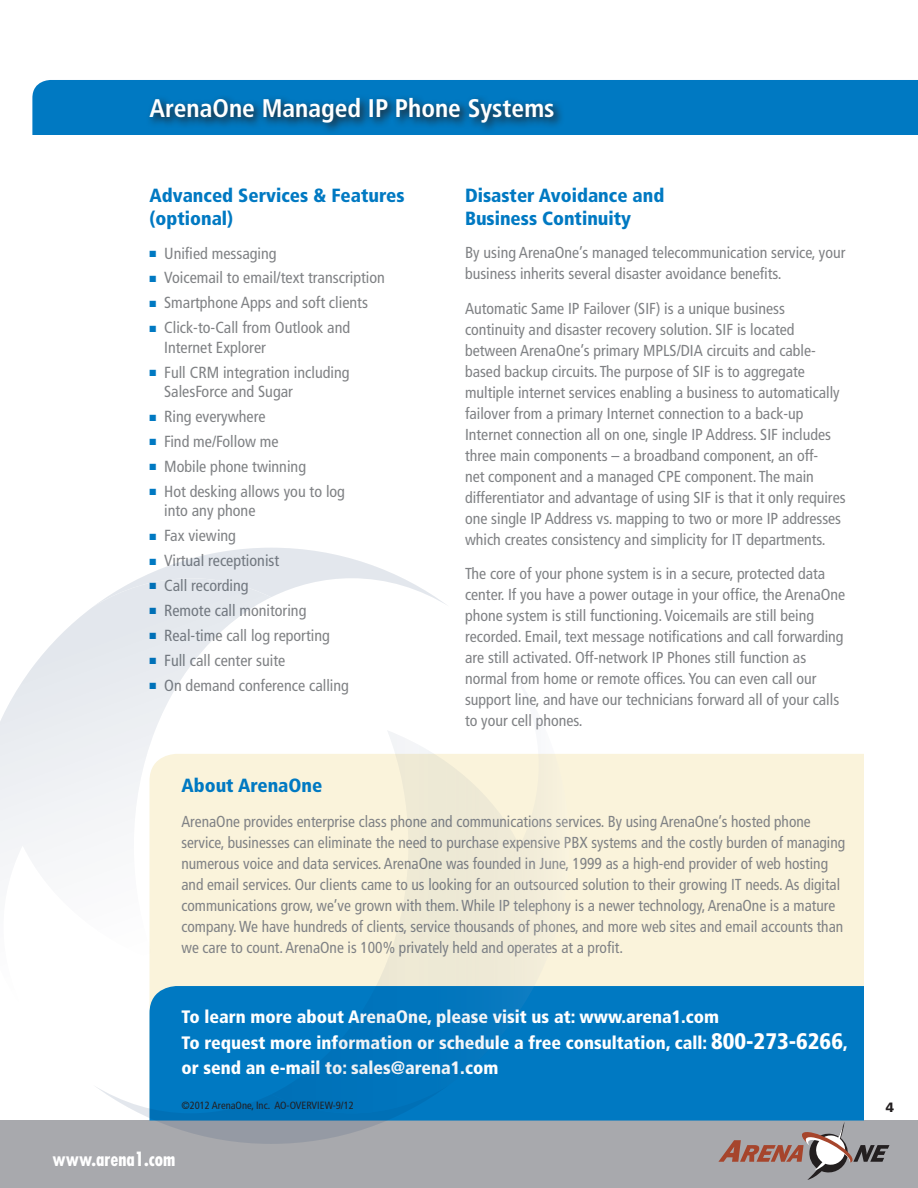
<style>
.page{position:relative;width:918px;height:1188px;background:#fff}
.page>*{position:absolute;margin:0;border:0;box-sizing:border-box;transform-origin:0 0}
.t1{font:700 condensed 25.5px "Frutiger";color:#fff}
.t2{font:900 condensed 19.05px/23px "Frutiger";color:#0079c2}
.t3{font:700 condensed 19.05px "Futura";color:#fff}
.t4{font:900 condensed 18px/25.5px "Frutiger";color:#fff}
.t5{font:condensed 16.05px/19.5px "Frutiger";color:#808285}
.t6{font:condensed 15.9px/21px "Frutiger";color:#808285}
.t7{font:900 13.5px "Frutiger";color:#231f20}
.t8{font:condensed 10.5px "Frutiger";color:#231f20}
.s1{color:#0079c2}
.s2{font-size:22.5px}
</style>
<div class="page">
<div style="left:0;top:1120px;width:918px;height:68px;background:#a8a9ad"></div>
<svg style="left:718px;top:1122px;width:171px;height:58px"></svg>
<div style="left:569px;top:754px;width:295px;height:232px;background:#faf3db"></div>
<div style="left:32px;top:80px;width:886px;height:55px;background:#0079c2"></div>
<div style="left:150px;top:986px;width:714px;height:135px;background:#0079c2"></div>
<svg style="left:146px;top:94px;width:419px;height:40px;background:#0569a5"></svg>
<svg style="left:96px;top:1085px;width:354px;height:59px"></svg>
<svg style="left:141px;top:548px;width:304px;height:56px"></svg>
<svg style="left:271px;top:731px;width:298px;height:382px;background:#a4c7d2"></svg>
<svg style="left:0;top:578px;width:271px;height:446px"></svg>
<p class="t1" style="left:150px;top:93px;width:407px">ArenaOne Managed IP Phone Systems</p>
<p class="t2" style="left:150px;top:184px;width:257px">Advanced Services &amp; Features (optional)</p>
<p class="t5" style="left:150px;top:243px;width:129px"><span class="s1">■</span> Unified messaging</p>
<p class="t5" style="left:150px;top:268px;width:237px"><span class="s1">■</span> Voicemail to email/text transcription</p>
<p class="t5" style="left:150px;top:293px;width:220px"><span class="s1">■</span> Smartphone Apps and soft clients</p>
<p class="t5" style="left:164px;top:318px;width:187px;text-indent:-15px"><span class="s1">■</span> Click-to-Call from Outlook and<br>Internet Explorer</p>
<p class="t5" style="left:164px;top:362px;width:187px;text-indent:-15px"><span class="s1">■</span> Full CRM integration including<br>SalesForce and Sugar</p>
<p class="t5" style="left:150px;top:407px;width:118px"><span class="s1">■</span> Ring everywhere</p>
<p class="t5" style="left:150px;top:432px;width:131px"><span class="s1">■</span> Find me/Follow me</p>
<p class="t5" style="left:150px;top:457px;width:158px"><span class="s1">■</span> Mobile phone twinning</p>
<p class="t5" style="left:164px;top:482px;width:182px;text-indent:-15px"><span class="s1">■</span> Hot desking allows you to log into any phone</p>
<p class="t5" style="left:150px;top:526px;width:88px"><span class="s1">■</span> Fax viewing</p>
<p class="t5" style="left:150px;top:551px;width:131px"><span class="s1">■</span> Virtual receptionist</p>
<p class="t5" style="left:150px;top:576px;width:101px"><span class="s1">■</span> Call recording</p>
<p class="t5" style="left:150px;top:601px;width:158px"><span class="s1">■</span> Remote call monitoring</p>
<p class="t5" style="left:150px;top:626px;width:182px"><span class="s1">■</span> Real-time call log reporting</p>
<p class="t5" style="left:150px;top:650px;width:137px"><span class="s1">■</span> Full call center suite</p>
<p class="t5" style="left:150px;top:675px;width:201px"><span class="s1">■</span> On demand conference calling</p>
<p class="t2" style="left:465px;top:184px;width:201px">Disaster Avoidance and<br>Business Continuity</p>
<p class="t6" style="left:465px;top:242px;width:382px">By using ArenaOne’s managed telecommunication service, your business inherits several disaster avoidance benefits.</p>
<p class="t6" style="left:465px;top:298px;width:382px">Automatic Same IP Failover (SIF) is a unique business continuity and disaster recovery solution. SIF is located between ArenaOne’s primary MPLS/DIA circuits and cable&shy;based backup circuits. The purpose of SIF is to aggregate multiple internet services enabling a business to automatically failover from a primary Internet connection to a back-up Internet connection all on one, single IP Address. SIF includes three main components – a broadband component, an off-<br>net component and a managed CPE component. The main differentiator and advantage of using SIF is that it only requires one single IP Address vs. mapping to two or more IP addresses which creates consistency and simplicity for IT departments.</p>
<p class="t6" style="left:465px;top:563px;width:382px">The core of your phone system is in a secure, protected data center. If you have a power outage in your office, the ArenaOne phone system is still functioning. Voicemails are still being recorded. Email, text message notifications and call forwarding are still activated. Off-network IP Phones still function as normal from home or remote offices. You can even call our support line, and have our technicians forward all of your calls to your cell phones.</p>
<p class="t2" style="left:181px;top:774px;width:143px">About ArenaOne</p>
<p class="t6" style="left:181px;top:811px;width:665px">ArenaOne provides enterprise class phone and communications services. By using ArenaOne’s hosted phone service, businesses can eliminate the need to purchase expensive PBX systems and the costly burden of managing numerous voice and data services. ArenaOne was founded in June, 1999 as a high-end provider of web hosting and email services. Our clients came to us looking for an outsourced solution to their growing IT needs. As digital communications grow, we’ve grown with them. While IP telephony is a newer technology, ArenaOne is a mature company. We have hundreds of clients, service thousands of phones, and more web sites and email accounts than we care to count. ArenaOne is 100% privately held and operates at a profit.</p>
<p class="t4" style="left:181px;top:1004px;width:668px">To learn more about ArenaOne, please visit us at: www.arena1.com<br>To request more information or schedule a free consultation, call: <span class="s2">800-273-6266</span>, or send an e-mail to: sales@arena1.com</p>
<p class="t8" style="left:181px;top:1099px;width:174px">©2012 ArenaOne, Inc. AO-OVERVIEW-9/12</p>
<p class="t3" style="left:53px;top:1147px;width:124px">www.arena1.com</p>
<p class="t7" style="left:886px;top:1099px;width:10px">4</p>
</div>
